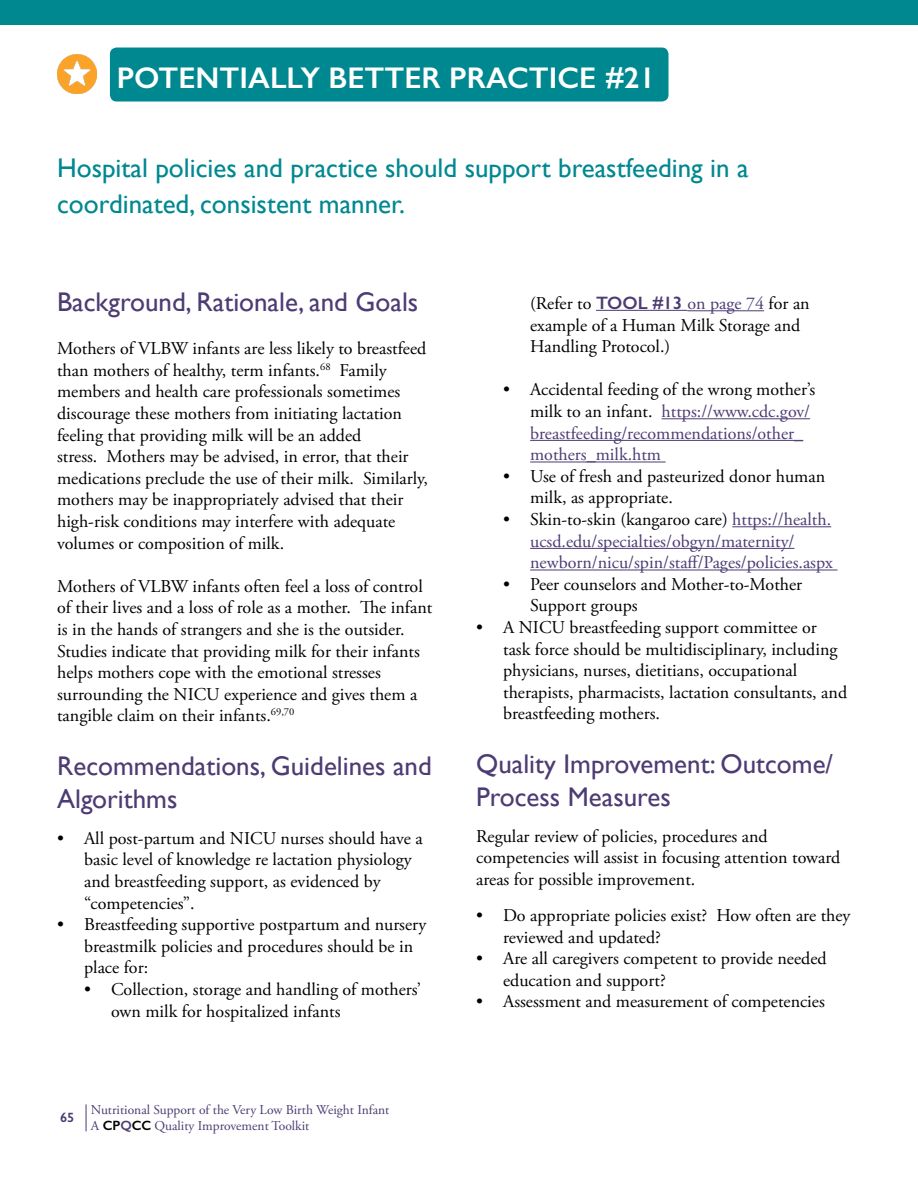
<style>
.page{position:relative;width:918px;height:1188px;background:#fff}
.page>*{position:absolute;margin:0;border:0;box-sizing:border-box;transform-origin:0 0}
.t1{font:600 30px "Gill Sans";color:#fff}
.t2{font:27px/32.4px "Gill Sans";color:#4d3c73}
.t3{font:27px/36px "Gill Sans";color:#008890}
.t4{font:18px/21.6px "Adobe Garamond Pro";color:#000}
.t5{font:18px/21.6px "Adobe Garamond Pro";color:#4d3c73}
.t6{font:13.5px/16.2px "Adobe Garamond Pro";color:#4d3c73}
.s1{font-family:"Gill Sans";font-weight:600}
.s2{font-family:"Gill Sans";font-weight:600;color:#000}
.s3{font-family:"Gill Sans";font-weight:600;color:#4d3c73}
.s4{color:#4d3c73}
.s5{color:#000}
</style>
<div class="page">
<svg style="left:86px;top:1104px;width:1px;height:27px"></svg>
<hr style="left:596px;top:310px;width:91px;height:1px;background:#4d3c73">
<hr style="left:687px;top:310px;width:77px;height:1px;background:#4d3c73">
<hr style="left:662px;top:418px;width:148px;height:1px;background:#4d3c73">
<hr style="left:530px;top:440px;width:273px;height:1px;background:#4d3c73">
<hr style="left:530px;top:462px;width:136px;height:1px;background:#4d3c73">
<hr style="left:732px;top:526px;width:99px;height:1px;background:#4d3c73">
<hr style="left:530px;top:548px;width:264px;height:1px;background:#4d3c73">
<hr style="left:530px;top:570px;width:308px;height:1px;background:#4d3c73">
<div style="left:0;top:0;width:918px;height:25px;background:#008890"></div>
<img style="left:57px;top:54px;width:40px;height:39px">
<div style="left:110px;top:48px;width:559px;height:54px;background:#008890;border-radius:7px"></div>
<h1 class="t1" style="left:117px;top:59px;width:540px">POTENTIALLY BETTER PRACTICE #21</h1>
<h2 class="t3" style="left:57px;top:149px;width:693px">Hospital policies and practice should support breastfeeding in a coordinated, consistent manner.</h2>
<h2 class="t2" style="left:57px;top:285px;width:363px">Background, Rationale, and Goals</h2>
<p class="t4" style="left:57px;top:338px;width:372px">Mothers of VLBW infants are less likely to breastfeed than mothers of healthy, term infants.<sup>68</sup> Family members and health care professionals sometimes discourage these mothers from initiating lactation feeling that providing milk will be an added<br>stress. Mothers may be advised, in error, that their medications preclude the use of their milk. Similarly, mothers may be inappropriately advised that their high-risk conditions may interfere with adequate volumes or composition of milk.</p>
<p class="t4" style="left:57px;top:576px;width:377px">Mothers of VLBW infants often feel a loss of control of their lives and a loss of role as a mother. The infant is in the hands of strangers and she is the outsider.<br>Studies indicate that providing milk for their infants helps mothers cope with the emotional stresses surrounding the NICU experience and gives them a tangible claim on their infants.<sup>69,70</sup></p>
<h2 class="t2" style="left:57px;top:750px;width:376px">Recommendations, Guidelines and<br>Algorithms</h2>
<p class="t4" style="left:84px;top:828px;width:340px;text-indent:-27px">• All post-partum and NICU nurses should have a basic level of knowledge re lactation physiology and breastfeeding support, as evidenced by “competencies”.</p>
<p class="t4" style="left:84px;top:914px;width:344px;text-indent:-27px">• Breastfeeding supportive postpartum and nursery breastmilk policies and procedures should be in place for:</p>
<p class="t4" style="left:111px;top:979px;width:312px;text-indent:-27px">• Collection, storage and handling of mothers’ own milk for hospitalized infants</p>
<p class="t6" style="left:91px;top:1102px;width:300px;text-indent:-31px"><span class="s1">65</span> Nutritional Support of the Very Low Birth Weight Infant<br>A <span class="s2">CP</span><span class="s1">Q</span><span class="s2">CC</span> Quality Improvement Toolkit</p>
<p class="t4" style="left:530px;top:293px;width:281px">(Refer to <span class="s3">TOOL #13</span> <span class="s4">on page 74</span> for an example of a Human Milk Storage and<br>Handling Protocol.)</p>
<p class="t5" style="left:530px;top:380px;width:287px;text-indent:-27px"><span class="s5">• Accidental feeding of the wrong mother’s milk to an infant.</span> https://www.cdc.gov/ breastfeeding/recommendations/other_ mothers_milk.htm</p>
<p class="t4" style="left:530px;top:466px;width:297px;text-indent:-27px">• Use of fresh and pasteurized donor human milk, as appropriate.</p>
<p class="t5" style="left:530px;top:509px;width:304px;text-indent:-27px"><span class="s5">• Skin-to-skin (kangaroo care)</span> https://health. ucsd.edu/specialties/obgyn/maternity/ newborn/nicu/spin/staff/Pages/policies.aspx</p>
<p class="t4" style="left:530px;top:574px;width:274px;text-indent:-27px">• Peer counselors and Mother-to-Mother<br>Support groups</p>
<p class="t4" style="left:503px;top:617px;width:346px;text-indent:-27px">• A NICU breastfeeding support committee or task force should be multidisciplinary, including physicians, nurses, dietitians, occupational therapists, pharmacists, lactation consultants, and breastfeeding mothers.</p>
<h2 class="t2" style="left:476px;top:748px;width:359px">Quality Improvement: Outcome/<br>Process Measures</h2>
<p class="t4" style="left:476px;top:826px;width:366px">Regular review of policies, procedures and competencies will assist in focusing attention toward areas for possible improvement.</p>
<p class="t4" style="left:503px;top:905px;width:349px;text-indent:-27px">• Do appropriate policies exist? How often are they reviewed and updated?</p>
<p class="t4" style="left:503px;top:948px;width:325px;text-indent:-27px">• Are all caregivers competent to provide needed education and support?</p>
<p class="t4" style="left:476px;top:992px;width:350px">• Assessment and measurement of competencies</p>
</div>
